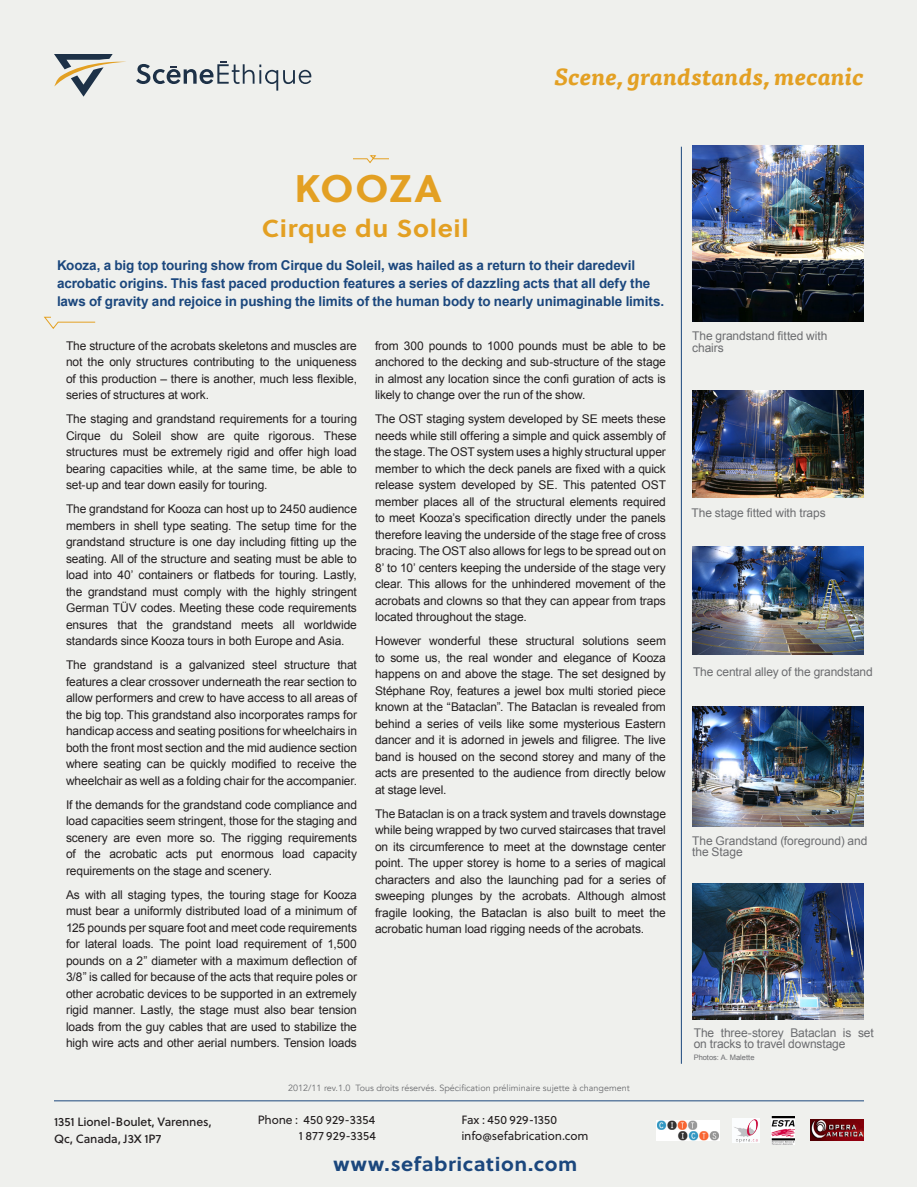
<style>
.page{position:relative;width:918px;height:1188px;background:#fff}
.page>*{position:absolute;margin:0;border:0;box-sizing:border-box;transform-origin:0 0}
.titre{font:700 38.4px "Soleil";letter-spacing:.015em;color:#e3a023;scale:1.06 1}
.subtitle{font:700 24.6px "Soleil";letter-spacing:.025em;color:#e3a023;scale:1.06 1}
.tags{font:italic 700 22.95px "Tisa Pro";letter-spacing:.01em;color:#e3a023;scale:1.06 1}
.t1{font:700 19.65px "Soleil";letter-spacing:.025em;color:#1b477d;scale:1.06 1}
.exergue{font:700 13.5px/18px "Arial";letter-spacing:-.005em;color:#1b477d}
.standar_text{font:12px/16.5px "Arial";letter-spacing:-.01em;color:#231f20;text-align:justify}
.standar_text-2{font:12px/11.4px "Arial";letter-spacing:-.01em;color:#6c6d70}
.t2{font:12px/16.5px "Soleil";color:#231f20;text-align:right}
.t3{font:12px/16.5px "Soleil";letter-spacing:-.01em;color:#231f20}
.t4{font:9px "Avenir";color:#6c6d70}
.standar_text-3{font:7.5px "Arial";color:#6c6d70}
</style>
<div class="page">
<div style="left:1px;top:1px;width:916px;height:1186px;background:#eff0ed"></div>
<img style="left:656px;top:1120px;width:63px;height:20px">
<img style="left:772px;top:1116px;width:23px;height:29px">
<img style="left:810px;top:1120px;width:53px;height:21px">
<img style="left:732px;top:1118px;width:28px;height:25px">
<svg style="left:136px;top:62px;width:175px;height:29px"></svg>
<svg style="left:54px;top:54px;width:72px;height:43px"></svg>
<svg style="left:353px;top:155px;width:36px;height:9px"></svg>
<hr style="left:54px;top:1100px;width:810px;height:1px;background:#1b477d">
<hr style="left:681px;top:147px;width:1px;height:917px;background:#1b477d">
<img style="left:692px;top:883px;width:172px;height:137px">
<img style="left:692px;top:707px;width:172px;height:119px">
<img style="left:692px;top:546px;width:172px;height:108px">
<img style="left:692px;top:391px;width:172px;height:107px">
<img style="left:692px;top:146px;width:172px;height:175px">
<svg style="left:44px;top:316px;width:52px;height:13px"></svg>
<p class="tags" style="left:554px;top:59px;width:294px">Scene, grandstands, mecanic</p>
<p class="titre" style="left:294px;top:159px;width:141px">KOOZA</p>
<p class="subtitle" style="left:262px;top:209px;width:197px">Cirque du Soleil</p>
<p class="exergue" style="left:57px;top:257px;width:609px">Kooza, a big top touring show from Cirque du Soleil, was hailed as a return to their daredevil acrobatic origins. This fast paced production features a series of dazzling acts that all defy the laws of gravity and rejoice in pushing the limits of the human body to nearly unimaginable limits.</p>
<p class="standar_text" style="left:66px;top:337px;width:293px">The structure of the acrobats skeletons and muscles are not the only structures contributing to the uniqueness of this production – there is another, much less flexible, series of structures at work.</p>
<p class="standar_text" style="left:66px;top:411px;width:293px">The staging and grandstand requirements for a touring Cirque du Soleil show are quite rigorous. These structures must be extremely rigid and offer high load bearing capacities while, at the same time, be able to set-up and tear down easily for touring.</p>
<p class="standar_text" style="left:66px;top:501px;width:293px">The grandstand for Kooza can host up to 2450 audience members in shell type seating. The setup time for the grandstand structure is one day including fitting up the seating. All of the structure and seating must be able to load into 40’ containers or flatbeds for touring. Lastly, the grandstand must comply with the highly stringent German TÜV codes. Meeting these code requirements ensures that the grandstand meets all worldwide standards since Kooza tours in both Europe and Asia.</p>
<p class="standar_text" style="left:66px;top:657px;width:293px">The grandstand is a galvanized steel structure that features a clear crossover underneath the rear section to allow performers and crew to have access to all areas of the big top. This grandstand also incorporates ramps for handicap access and seating positions for wheelchairs in both the front most section and the mid audience section where seating can be quickly modified to receive the wheelchair as well as a folding chair for the accompanier.</p>
<p class="standar_text" style="left:66px;top:796px;width:293px">If the demands for the grandstand code compliance and load capacities seem stringent, those for the staging and scenery are even more so. The rigging requirements of the acrobatic acts put enormous load capacity requirements on the stage and scenery.</p>
<p class="standar_text" style="left:66px;top:886px;width:293px">As with all staging types, the touring stage for Kooza must bear a uniformly distributed load of a minimum of 125 pounds per square foot and meet code requirements for lateral loads. The point load requirement of 1,500 pounds on a 2” diameter with a maximum deflection of 3/8” is called for because of the acts that require poles or other acrobatic devices to be supported in an extremely rigid manner. Lastly, the stage must also bear tension loads from the guy cables that are used to stabilize the high wire acts and other aerial numbers. Tension loads</p>
<p class="standar_text" style="left:375px;top:337px;width:292px">from 300 pounds to 1000 pounds must be able to be anchored to the decking and sub-structure of the stage in almost any location since the confi guration of acts is likely to change over the run of the show.</p>
<p class="standar_text" style="left:375px;top:411px;width:293px">The OST staging system developed by SE meets these needs while still offering a simple and quick assembly of the stage. The OST system uses a highly structural upper member to which the deck panels are fixed with a quick release system developed by SE. This patented OST member places all of the structural elements required to meet Kooza’s specification directly under the panels therefore leaving the underside of the stage free of cross bracing. The OST also allows for legs to be spread out on 8’ to 10’ centers keeping the underside of the stage very clear. This allows for the unhindered movement of the acrobats and clowns so that they can appear from traps located throughout the stage.</p>
<p class="standar_text" style="left:375px;top:633px;width:293px">However wonderful these structural solutions seem to some us, the real wonder and elegance of Kooza happens on and above the stage. The set designed by Stéphane Roy, features a jewel box multi storied piece known at the “Bataclan”. The Bataclan is revealed from behind a series of veils like some mysterious Eastern dancer and it is adorned in jewels and filigree. The live band is housed on the second storey and many of the acts are presented to the audience from directly below at stage level.</p>
<p class="standar_text" style="left:375px;top:805px;width:293px">The Bataclan is on a track system and travels downstage while being wrapped by two curved staircases that travel on its circumference to meet at the downstage center point. The upper storey is home to a series of magical characters and also the launching pad for a series of sweeping plunges by the acrobats. Although almost fragile looking, the Bataclan is also built to meet the acrobatic human load rigging needs of the acrobats.</p>
<p class="t4" style="left:288px;top:1083px;width:343px">2012/11 rev.1.0 Tous droits réservés. Spécification préliminaire sujette à changement</p>
<p class="t3" style="left:54px;top:1113px;width:159px">1351 Lionel-Boulet, Varennes,<br>Qc, Canada, J3X 1P7</p>
<p class="t2" style="left:258px;top:1111px;width:120px">Phone : 450 929-3354<br>1 877 929-3354</p>
<p class="t2" style="left:461px;top:1111px;width:128px;text-align:left">Fax : 450 929-1350 info@sefabrication.com</p>
<h3 class="t1" style="left:334px;top:1149px;width:231px">www.sefabrication.com</h3>
<p class="standar_text-2" style="left:692px;top:330px;width:137px">The grandstand fitted with chairs</p>
<p class="standar_text-2" style="left:692px;top:507px;width:136px">The stage fitted with traps</p>
<p class="standar_text-2" style="left:693px;top:666px;width:181px">The central alley of the grandstand</p>
<p class="standar_text-2" style="left:692px;top:835px;width:177px">The Grandstand (foreground) and</p>
<p class="standar_text-2" style="left:692px;top:846px;width:52px">the Stage</p>
<p class="standar_text-2" style="left:694px;top:1027px;width:182px">The three-storey Bataclan is set on tracks to travel downstage</p>
<p class="standar_text-3" style="left:694px;top:1052px;width:62px">Photos: A. Malette</p>
</div>
